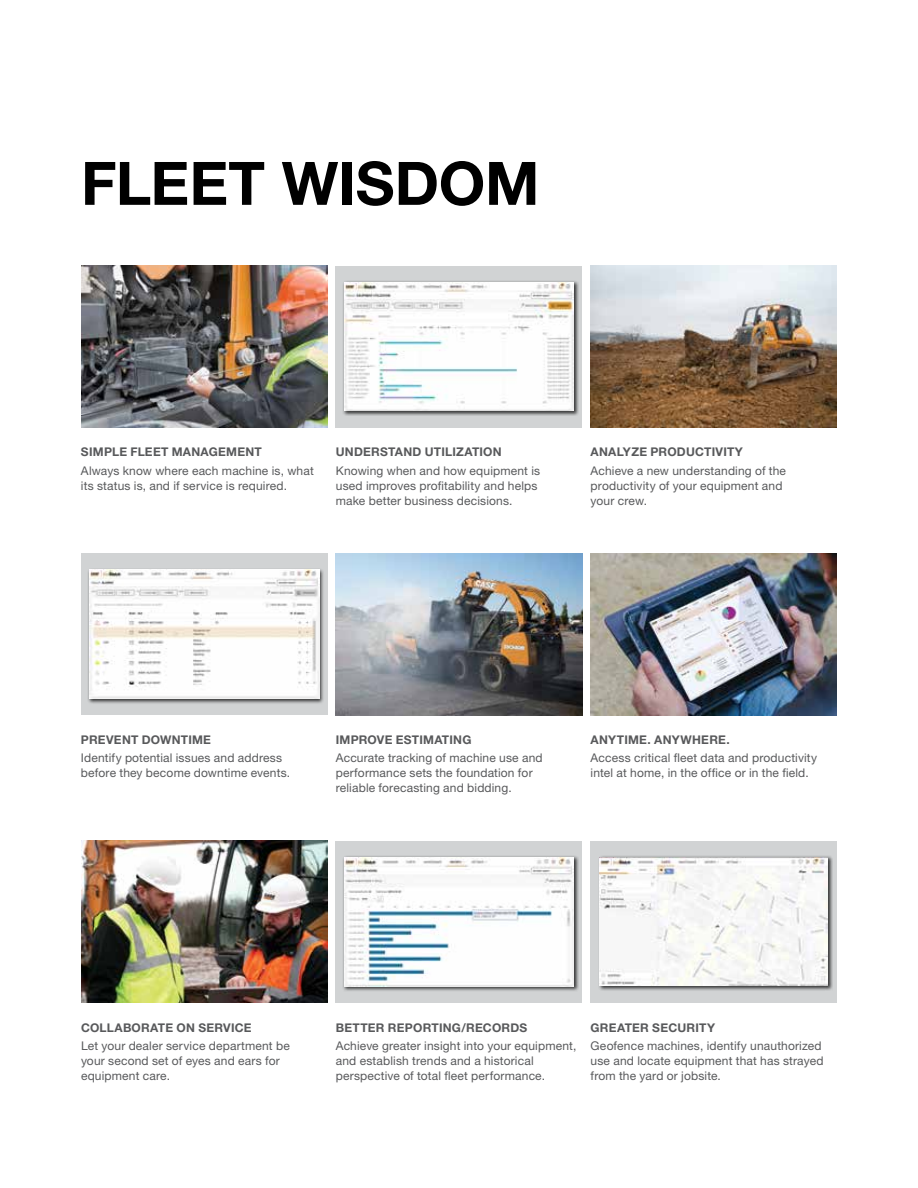
<style>
.page{position:relative;width:918px;height:1188px;background:#fff}
.page>*{position:absolute;margin:0;border:0;box-sizing:border-box;transform-origin:0 0}
.t1{font:700 60px "Helvetica Neue LT Std";letter-spacing:-.005em;color:#000}
.t2{font:12px/15px "Helvetica Neue LT Std";letter-spacing:.015em;color:#58595b}
.t3{font:700 12px "Helvetica Neue LT Std";letter-spacing:.02em;color:#58595b}
</style>
<div class="page">
<img style="left:81px;top:266px;width:246px;height:162px">
<div style="left:336px;top:266px;width:246px;height:162px;background:#d1d3d4"></div>
<div style="left:342px;top:280px;width:237px;height:136px;background:#000;opacity:.75"></div>
<img style="left:344px;top:282px;width:230px;height:129px">
<img style="left:591px;top:266px;width:246px;height:162px">
<div style="left:81px;top:553px;width:246px;height:162px;background:#d1d3d4"></div>
<div style="left:88px;top:568px;width:237px;height:137px;background:#000;opacity:.75"></div>
<img style="left:89px;top:570px;width:230px;height:129px">
<img style="left:336px;top:553px;width:246px;height:162px">
<img style="left:591px;top:553px;width:246px;height:162px">
<img style="left:81px;top:841px;width:246px;height:162px">
<div style="left:336px;top:841px;width:246px;height:162px;background:#d1d3d4"></div>
<div style="left:342px;top:856px;width:237px;height:136px;background:#000;opacity:.75"></div>
<img style="left:344px;top:857px;width:230px;height:130px">
<div style="left:591px;top:841px;width:246px;height:162px;background:#d1d3d4"></div>
<div style="left:598px;top:856px;width:235px;height:136px;background:#000;opacity:.75"></div>
<img style="left:600px;top:857px;width:228px;height:129px">
<h1 class="t1" style="left:81px;top:146px;width:460px">FLEET WISDOM</h1>
<p class="t3" style="left:81px;top:445px;width:182px">SIMPLE FLEET MANAGEMENT</p>
<p class="t2" style="left:81px;top:463px;width:234px">Always know where each machine is, what its status is, and if service is required.</p>
<p class="t3" style="left:336px;top:445px;width:167px">UNDERSTAND UTILIZATION</p>
<p class="t2" style="left:336px;top:463px;width:206px">Knowing when and how equipment is used improves profitability and helps make better business decisions.</p>
<p class="t3" style="left:591px;top:445px;width:154px">ANALYZE PRODUCTIVITY</p>
<p class="t2" style="left:591px;top:463px;width:197px">Achieve a new understanding of the productivity of your equipment and your crew.</p>
<p class="t3" style="left:81px;top:732px;width:132px">PREVENT DOWNTIME</p>
<p class="t2" style="left:81px;top:750px;width:211px">Identify potential issues and address before they become downtime events.</p>
<p class="t3" style="left:336px;top:732px;width:137px">IMPROVE ESTIMATING</p>
<p class="t2" style="left:336px;top:750px;width:208px">Accurate tracking of machine use and performance sets the foundation for reliable forecasting and bidding.</p>
<p class="t3" style="left:591px;top:732px;width:141px">ANYTIME. ANYWHERE.</p>
<p class="t2" style="left:591px;top:750px;width:228px">Access critical fleet data and productivity intel at home, in the office or in the field.</p>
<p class="t3" style="left:81px;top:1020px;width:172px">COLLABORATE ON SERVICE</p>
<p class="t2" style="left:81px;top:1038px;width:210px">Let your dealer service department be your second set of eyes and ears for equipment care.</p>
<p class="t3" style="left:336px;top:1020px;width:193px">BETTER REPORTING/RECORDS</p>
<p class="t2" style="left:336px;top:1038px;width:242px">Achieve greater insight into your equipment, and establish trends and a historical perspective of total fleet performance.</p>
<p class="t3" style="left:591px;top:1020px;width:126px">GREATER SECURITY</p>
<p class="t2" style="left:591px;top:1038px;width:234px">Geofence machines, identify unauthorized use and locate equipment that has strayed from the yard or jobsite.</p>
</div>
